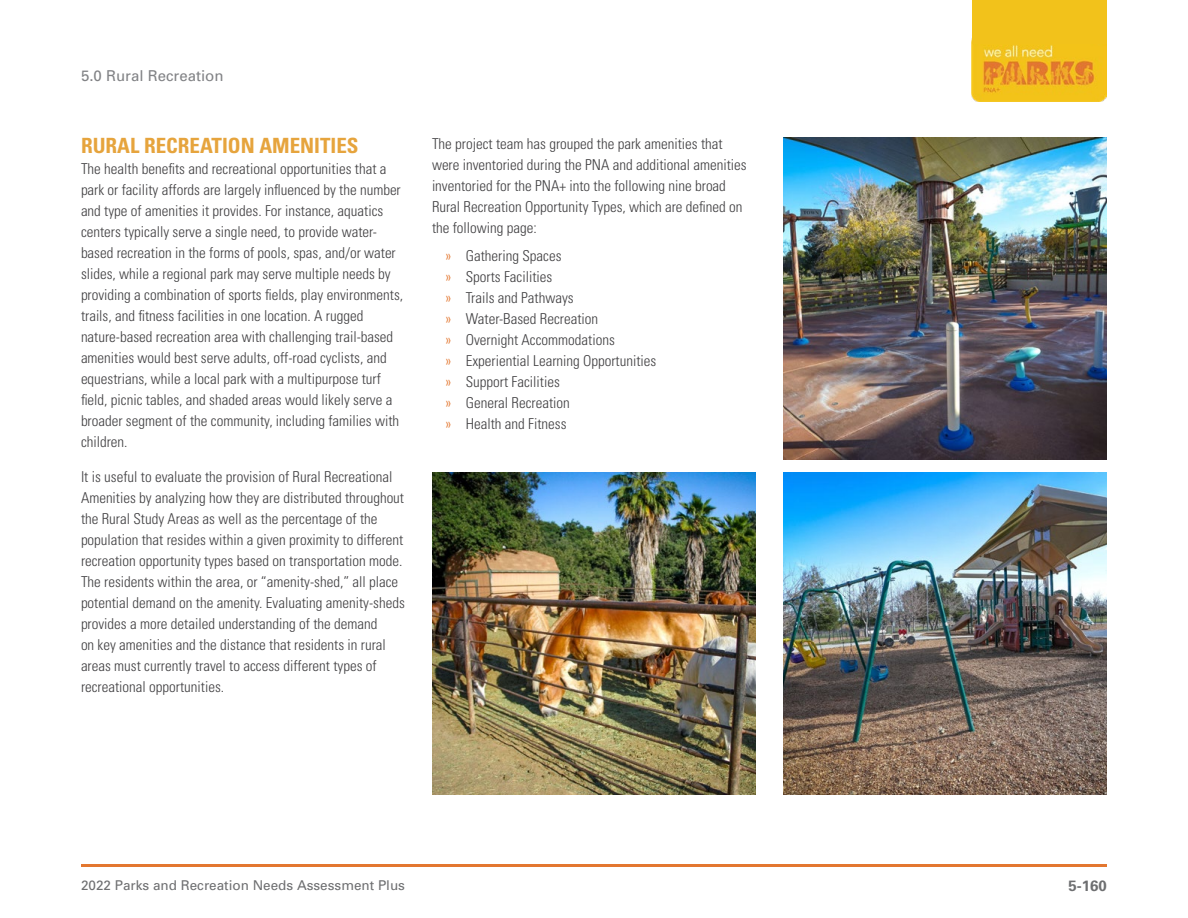
<style>
.page{position:relative;width:1188px;height:918px;background:#fff}
.page>*{position:absolute;margin:0;border:0;box-sizing:border-box;transform-origin:0 0}
.t1{font:700 condensed 21px "Univers";color:#e6a43d}
.t2{font:300 condensed 15px/21px "Univers";color:#414042}
.t3{font:15px "Univers";color:#818285}
.t4{font:700 15px "Univers";color:#6e6f71}
.t5{font:13.5px "Univers";color:#6e6f71}
.s1{color:#e37730}
</style>
<div class="page">
<img style="left:972px;top:44px;width:135px;height:57px">
<div style="left:972px;top:0;width:135px;height:44px;background:#f2c21b"></div>
<hr style="left:81px;top:864px;width:1026px;height:3px;background:#e37730">
<img style="left:783px;top:472px;width:324px;height:323px">
<img style="left:783px;top:137px;width:324px;height:323px">
<img style="left:432px;top:472px;width:324px;height:323px">
<p class="t3" style="left:81px;top:66px;width:144px">5.0 Rural Recreation</p>
<h1 class="t1" style="left:81px;top:133px;width:279px">RURAL RECREATION AMENITIES</h1>
<p class="t2" style="left:81px;top:158px;width:324px">The health benefits and recreational opportunities that a park or facility affords are largely influenced by the number and type of amenities it provides. For instance, aquatics centers typically serve a single need, to provide water&shy;based recreation in the forms of pools, spas, and/or water slides, while a regional park may serve multiple needs by providing a combination of sports fields, play environments, trails, and fitness facilities in one location. A rugged nature-based recreation area with challenging trail-based amenities would best serve adults, off-road cyclists, and equestrians, while a local park with a multipurpose turf field, picnic tables, and shaded areas would likely serve a broader segment of the community, including families with children.</p>
<p class="t2" style="left:81px;top:466px;width:325px">It is useful to evaluate the provision of Rural Recreational Amenities by analyzing how they are distributed throughout the Rural Study Areas as well as the percentage of the population that resides within a given proximity to different recreation opportunity types based on transportation mode.<br>The residents within the area, or “amenity-shed,” all place potential demand on the amenity. Evaluating amenity-sheds provides a more detailed understanding of the demand<br>on key amenities and the distance that residents in rural areas must currently travel to access different types of recreational opportunities.</p>
<p class="t2" style="left:432px;top:133px;width:316px">The project team has grouped the park amenities that were inventoried during the PNA and additional amenities inventoried for the PNA+ into the following nine broad Rural Recreation Opportunity Types, which are defined on the following page:</p>
<p class="t2" style="left:446px;top:245px;width:212px"><span class="s1">»</span> Gathering Spaces<br><span class="s1">»</span> Sports Facilities<br><span class="s1">»</span> Trails and Pathways<br><span class="s1">»</span> Water-Based Recreation<br><span class="s1">»</span> Overnight Accommodations<br><span class="s1">»</span> Experiential Learning Opportunities <span class="s1">»</span> Support Facilities<br><span class="s1">»</span> General Recreation<br><span class="s1">»</span> Health and Fitness</p>
<p class="t5" style="left:81px;top:877px;width:326px">2022 Parks and Recreation Needs Assessment Plus</p>
<p class="t4" style="left:1069px;top:876px;width:40px">5-160</p>
</div>
